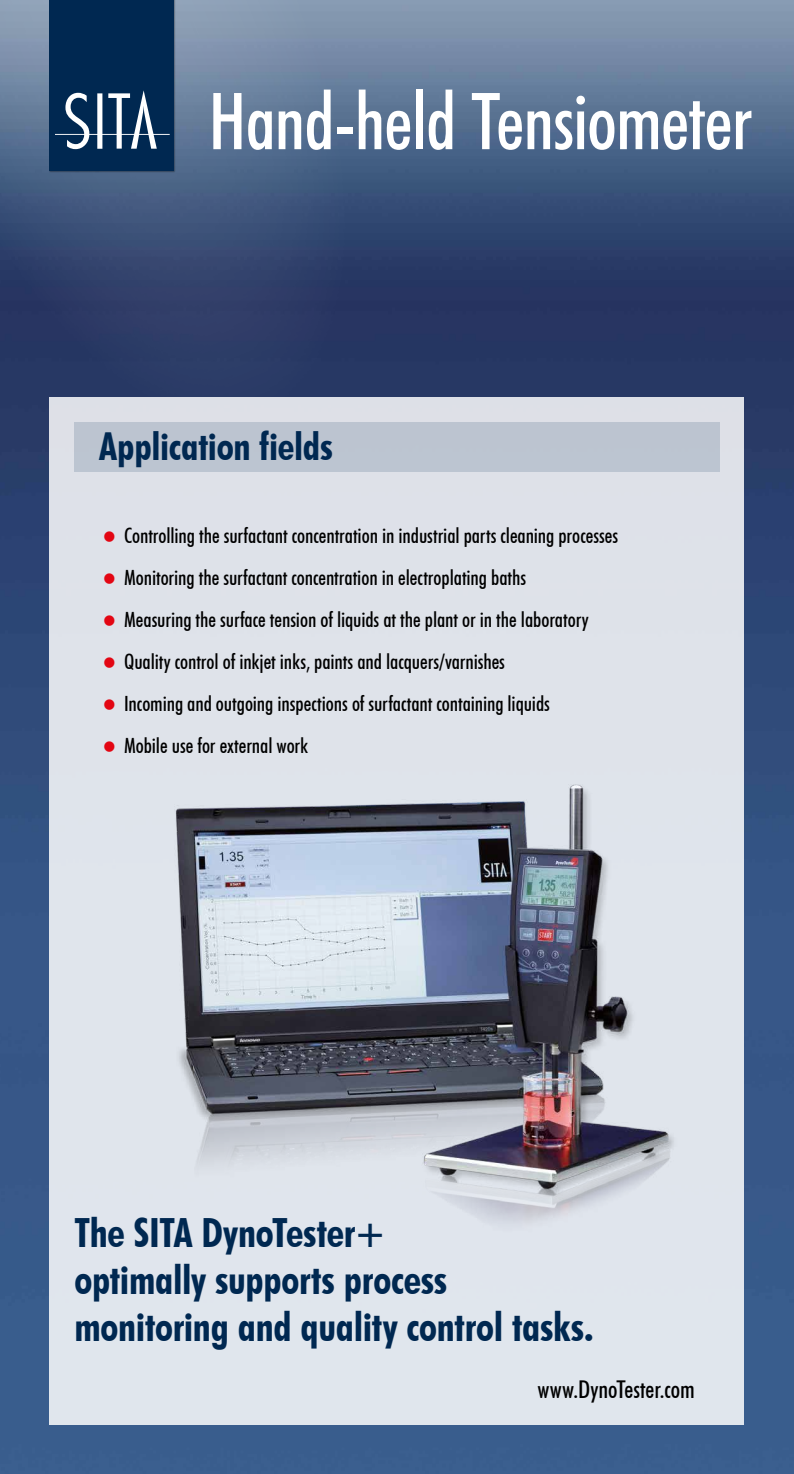
<style>
.page{position:relative;width:794px;height:1474px;background:#fff}
.page>*{position:absolute;margin:0;border:0;box-sizing:border-box;transform-origin:0 0}
.t1{font:500 condensed 78.75px "Futura BT";letter-spacing:-.01em;color:#fff}
.t2{font:700 condensed 40.25px/47.2px "Futura BT";letter-spacing:-.005em;color:#002851}
.t3{font:700 condensed 38.5px "Futura BT";letter-spacing:-.005em;color:#002851}
.t4{font:500 condensed 24.5px "Futura BT";color:#000}
.t5{font:500 condensed 21px "Futura BT";letter-spacing:-.005em;color:#000}
.s1{font-size:35px;color:#e30613}
</style>
<div class="page">
<img style="left:0;top:0;width:794px;height:1473px">
<div style="left:50px;top:397px;width:694px;height:1027px;background:#dfe4eb"></div>
<div style="left:74px;top:422px;width:645px;height:49px;background:#bcc4d0"></div>
<svg style="left:0;top:0;width:385px;height:470px"></svg>
<div style="left:49px;top:0;width:127px;height:173px;background:#000;opacity:.4"></div>
<div style="left:50px;top:0;width:124px;height:171px;background:#002851"></div>
<svg style="left:55px;top:90px;width:115px;height:59px"></svg>
<img style="left:175px;top:784px;width:499px;height:438px">
<h1 class="t1" style="left:208px;top:73px;width:545px">Hand-held Tensiometer</h1>
<h3 class="t3" style="left:99px;top:423px;width:235px">Application fields</h3>
<p class="t5" style="left:99px;top:522px;width:520px"><span class="s1">•</span> Controlling the surfactant concentration in industrial parts cleaning processes</p>
<p class="t5" style="left:99px;top:564px;width:428px"><span class="s1">•</span> Monitoring the surfactant concentration in electroplating baths</p>
<p class="t5" style="left:99px;top:606px;width:491px"><span class="s1">•</span> Measuring the surface tension of liquids at the plant or in the laboratory</p>
<p class="t5" style="left:99px;top:648px;width:407px"><span class="s1">•</span> Quality control of inkjet inks, paints and lacquers/varnishes</p>
<p class="t5" style="left:99px;top:690px;width:452px"><span class="s1">•</span> Incoming and outgoing inspections of surfactant containing liquids</p>
<p class="t5" style="left:99px;top:732px;width:210px"><span class="s1">•</span> Mobile use for external work</p>
<h2 class="t2" style="left:74px;top:1208px;width:520px">The SITA DynoTester+<br>optimally supports process monitoring and quality control tasks.</h2>
<p class="t4" style="left:537px;top:1374px;width:159px">www.DynoTester.com</p>
</div>
